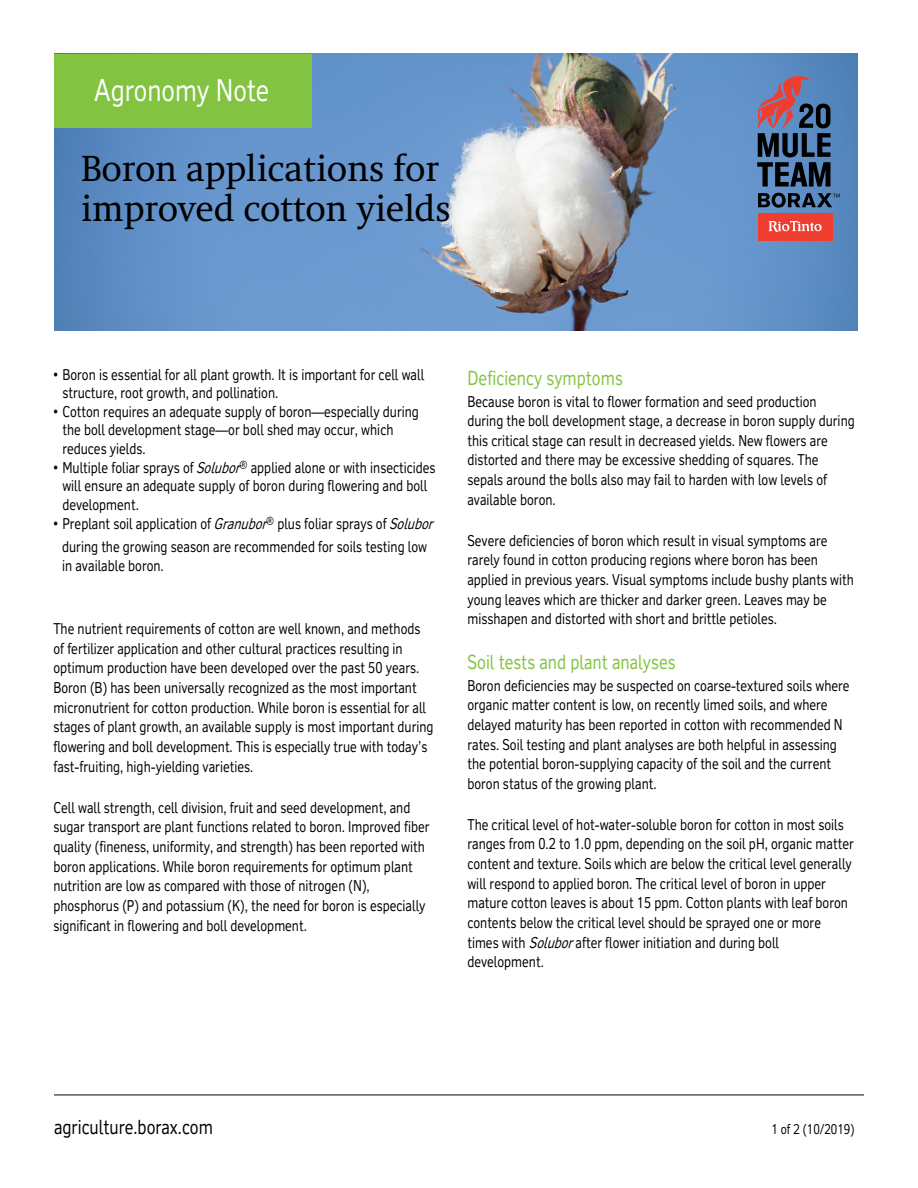
<style>
.page{position:relative;width:918px;height:1188px;background:#fff}
.page>*{position:absolute;margin:0;border:0;box-sizing:border-box;transform-origin:0 0}
.t1{font:37.5px/40.5px "RT Albanese";color:#000}
.t2{font:30px "RT Vickerman";color:#fff;scale:.85 1}
.t3{font:19.5px "RT Vickerman";color:#82c341;scale:.85 1}
.t4{font:19.5px "RT Vickerman";color:#000;scale:.85 1}
.t5{font:15px/19.6px "RT Vickerman";color:#000;scale:.85 1}
.t6{font:13.5px "RT Vickerman";color:#000;scale:.85 1}
.s1{font-style:italic}
</style>
<div class="page">
<hr style="left:54px;top:1095px;width:810px;height:1px;background:#000">
<img style="left:55px;top:54px;width:802px;height:277px">
<div style="left:54px;top:54px;width:257px;height:73px;background:#82c341"></div>
<svg style="left:757px;top:72px;width:73px;height:115px"></svg>
<svg style="left:758px;top:193px;width:82px;height:15px"></svg>
<div style="left:758px;top:213px;width:75px;height:27px;background:#ef3e2f"></div>
<svg style="left:769px;top:221px;width:53px;height:11px"></svg>
<h2 class="t2" style="left:94px;top:72px;width:208px">Agronomy Note</h2>
<h1 class="t1" style="left:81px;top:148px;width:371px">Boron applications for improved cotton yields</h1>
<p class="t5" style="left:62px;top:365px;width:427px;line-height:18.5px;text-indent:-9px">• Boron is essential for all plant growth. It is important for cell wall structure, root growth, and pollination.</p>
<p class="t5" style="left:62px;top:402px;width:421px;line-height:18.8px;text-indent:-9px">• Cotton requires an adequate supply of boron—especially during the boll development stage—or boll shed may occur, which reduces yields.</p>
<p class="t5" style="left:62px;top:458px;width:441px;line-height:18.8px;text-indent:-9px">• Multiple foliar sprays of <span class="s1">Solubor</span><sup>®</sup> applied alone or with insecticides will ensure an adequate supply of boron during flowering and boll development.</p>
<p class="t5" style="left:53px;top:512px;width:453px;line-height:22.6px;text-align:center">• Preplant soil application of <span class="s1">Granubor</span><sup>®</sup> plus foliar sprays of <span class="s1">Solubor </span>during the growing season are recommended for soils testing low</p>
<p class="t5" style="left:62px;top:555px;width:121px">in available boron.</p>
<p class="t5" style="left:53px;top:619px;width:449px">The nutrient requirements of cotton are well known, and methods of fertilizer application and other cultural practices resulting in optimum production have been developed over the past 50 years.<br>Boron (B) has been universally recognized as the most important micronutrient for cotton production. While boron is essential for all stages of plant growth, an available supply is most important during flowering and boll development. This is especially true with today’s fast-fruiting, high-yielding varieties.</p>
<p class="t5" style="left:53px;top:797px;width:444px">Cell wall strength, cell division, fruit and seed development, and sugar transport are plant functions related to boron. Improved fiber quality (fineness, uniformity, and strength) has been reported with boron applications. While boron requirements for optimum plant nutrition are low as compared with those of nitrogen (N), phosphorus (P) and potassium (K), the need for boron is especially significant in flowering and boll development.</p>
<h3 class="t3" style="left:467px;top:366px;width:184px">Deficiency symptoms</h3>
<p class="t5" style="left:467px;top:391px;width:457px">Because boron is vital to flower formation and seed production during the boll development stage, a decrease in boron supply during this critical stage can result in decreased yields. New flowers are distorted and there may be excessive shedding of squares. The sepals around the bolls also may fail to harden with low levels of available boron.</p>
<p class="t5" style="left:467px;top:530px;width:456px">Severe deficiencies of boron which result in visual symptoms are rarely found in cotton producing regions where boron has been applied in previous years. Visual symptoms include bushy plants with young leaves which are thicker and darker green. Leaves may be misshapen and distorted with short and brittle petioles.</p>
<h3 class="t3" style="left:467px;top:650px;width:246px">Soil tests and plant analyses</h3>
<p class="t5" style="left:467px;top:675px;width:451px">Boron deficiencies may be suspected on coarse-textured soils where organic matter content is low, on recently limed soils, and where delayed maturity has been reported in cotton with recommended N rates. Soil testing and plant analyses are both helpful in assessing the potential boron-supplying capacity of the soil and the current boron status of the growing plant.</p>
<p class="t5" style="left:467px;top:814px;width:456px">The critical level of hot-water-soluble boron for cotton in most soils ranges from 0.2 to 1.0 ppm, depending on the soil pH, organic matter content and texture. Soils which are below the critical level generally will respond to applied boron. The critical level of boron in upper mature cotton leaves is about 15 ppm. Cotton plants with leaf boron contents below the critical level should be sprayed one or more times with <span class="s1">Solubor</span>after flower initiation and during boll development.</p>
<h3 class="t4" style="left:54px;top:1115px;width:189px">agriculture.borax.com</h3>
<p class="t6" style="left:772px;top:1121px;width:99px">1 of 2 (10/2019)</p>
</div>
